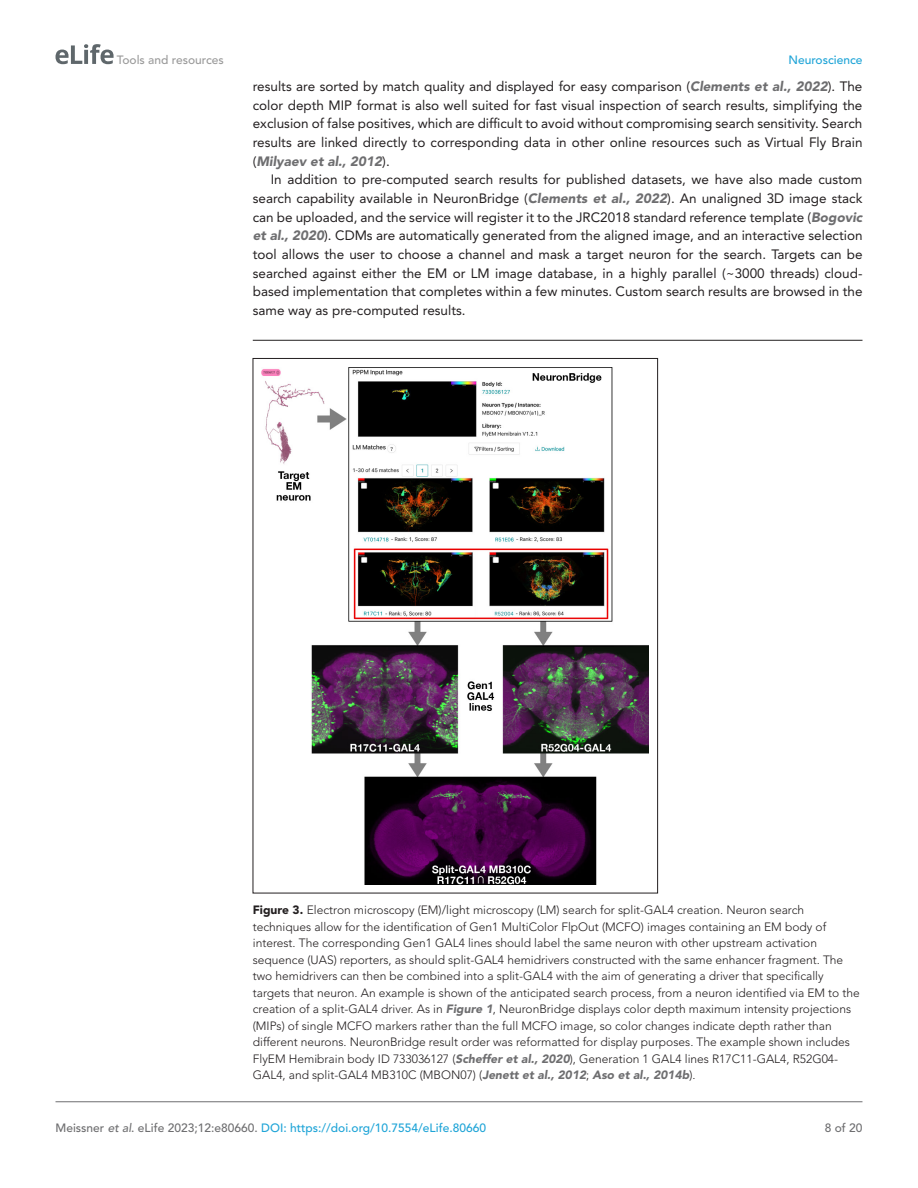
<style>
.page{position:relative;width:918px;height:1188px;background:#fff}
.page>*{position:absolute;margin:0;border:0;box-sizing:border-box;transform-origin:0 0}
.t1{font:13.5px/18.6px "Avenir LT Std";color:#231f20;text-align:justify}
.t2{font:300 12px/16.5px "Avenir LT Std";color:#231f20}
.t3{font:500 12px "Avenir LT Std";color:#1ea4d7}
.t4{font:500 12px "Avenir LT Std";color:#9a9a9a}
.t5{font:500 12px "Avenir LT Std";color:#6e6e70}
.s1{font-weight:900;font-style:italic;color:#6e6e70}
.s2{font-weight:900}
.s3{color:#6e6e70}
.s4{font-style:italic;color:#6e6e70}
</style>
<div class="page">
<svg style="left:56px;top:44px;width:58px;height:20px"></svg>
<hr style="left:56px;top:1101px;width:806px;height:1px;background:#6e6e70">
<hr style="left:253px;top:340px;width:609px;height:1px;background:#231f20">
<img style="left:262px;top:367px;width:387px;height:517px">
<p class="t4" style="left:117px;top:53px;width:108px">Tools and resources</p>
<p class="t3" style="left:788px;top:53px;width:76px">Neuroscience</p>
<p class="t1" style="left:253px;top:77px;width:611px">results are sorted by match quality and displayed for easy comparison (<span class="s1">Clements et al., 2022</span>). The color depth MIP format is also well suited for fast visual inspection of search results, simplifying the exclusion of false positives, which are difficult to avoid without compromising search sensitivity. Search results are linked directly to corresponding data in other online resources such as Virtual Fly Brain (<span class="s1">Milyaev et al., 2012</span>).</p>
<p class="t1" style="left:253px;top:171px;width:611px;text-indent:18px">In addition to pre-computed search results for published datasets, we have also made custom search capability available in NeuronBridge (<span class="s1">Clements et al., 2022</span>). An unaligned 3D image stack can be uploaded, and the service will register it to the JRC2018 standard reference template (<span class="s1">Bogovic et al., 2020</span>). CDMs are automatically generated from the aligned image, and an interactive selection tool allows the user to choose a channel and mask a target neuron for the search. Targets can be searched against either the EM or LM image database, in a highly parallel (~3000 threads) cloud&shy;based implementation that completes within a few minutes. Custom search results are browsed in the same way as pre-computed results.</p>
<p class="t2" style="left:253px;top:902px;width:609px"><span class="s2">Figure 3.</span> Electron microscopy (EM)/light microscopy (LM) search for split-GAL4 creation. Neuron search techniques allow for the identification of Gen1 MultiColor FlpOut (MCFO) images containing an EM body of interest. The corresponding Gen1 GAL4 lines should label the same neuron with other upstream activation sequence (UAS) reporters, as should split-GAL4 hemidrivers constructed with the same enhancer fragment. The two hemidrivers can then be combined into a split-GAL4 with the aim of generating a driver that specifically targets that neuron. An example is shown of the anticipated search process, from a neuron identified via EM to the creation of a split-GAL4 driver. As in <span class="s1">Figure 1</span>, NeuronBridge displays color depth maximum intensity projections (MIPs) of single MCFO markers rather than the full MCFO image, so color changes indicate depth rather than different neurons. NeuronBridge result order was reformatted for display purposes. The example shown includes FlyEM Hemibrain body ID 733036127 (<span class="s1">Scheffer et al., 2020</span>), Generation 1 GAL4 lines R17C11-GAL4, R52G04- GAL4, and split-GAL4 MB310C (MBON07) (<span class="s1">Jenett et al., 2012</span>; <span class="s1">Aso et al., 2014b</span>).</p>
<p class="t3" style="left:56px;top:1121px;width:432px"><span class="s3">Meissner</span> <span class="s4">et al</span><span class="s3">. eLife 2023;12:e80660.</span> DOI: https://doi.org/10.7554/eLife.80660</p>
<p class="t5" style="left:825px;top:1121px;width:39px">8 of 20</p>
</div>
